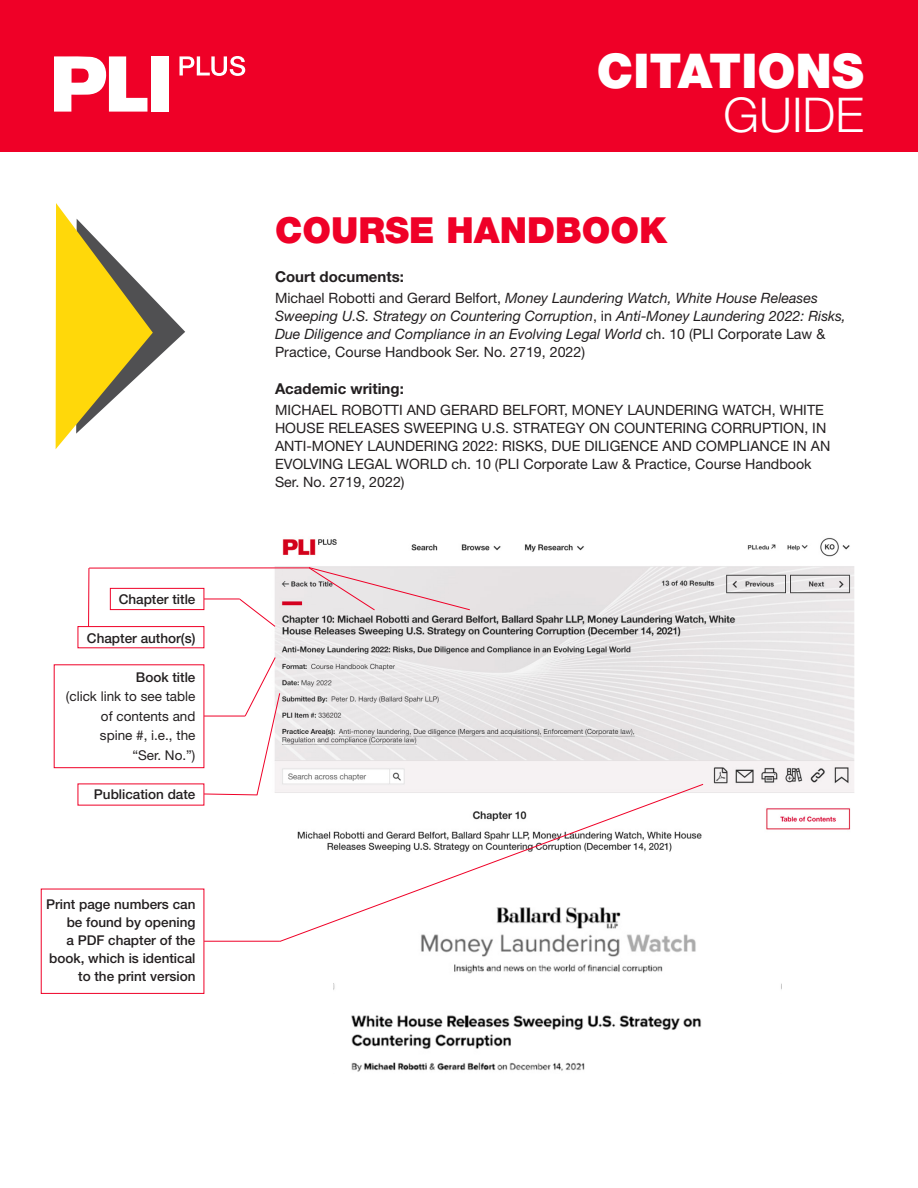
<style>
.page{position:relative;width:918px;height:1188px;background:#fff}
.page>*{position:absolute;margin:0;border:0;box-sizing:border-box;transform-origin:0 0}
.t1{font:900 48px "Helvetica Neue LT Std";color:#fff}
.t2{font:300 48px "Helvetica Neue LT Std";color:#fff}
.t3{font:900 36px "Helvetica Neue LT Std";color:#ef0027}
.t4{font:700 15px "Helvetica Neue LT Std";color:#231f20}
.t5{font:italic 14.25px/18px "Helvetica Neue LT Std";color:#231f20}
.t6{font:14.25px/18px "Helvetica Neue LT Std";color:#231f20}
.t7{font:500 13.5px "Helvetica Neue LT Std";color:#231f20}
.t8{font:13.5px/19.5px "Helvetica Neue LT Std";color:#231f20;text-align:right}
.s1{font-style:normal}
</style>
<div class="page">
<div style="left:0;top:0;width:918px;height:151px;background:#ef0027"></div>
<img style="left:254px;top:538px;width:600px;height:292px">
<img style="left:334px;top:942px;width:448px;height:130px">
<svg style="left:180px;top:56px;width:65px;height:20px"></svg>
<svg style="left:54px;top:56px;width:93px;height:56px"></svg>
<div style="left:151px;top:56px;width:17px;height:56px;background:#fff"></div>
<div style="left:110px;top:588px;width:94px;height:22px;border:1px solid #ef0027"></div>
<div style="left:78px;top:626px;width:126px;height:22px;border:1px solid #ef0027"></div>
<div style="left:54px;top:665px;width:150px;height:103px;border:1px solid #ef0027"></div>
<div style="left:41px;top:889px;width:163px;height:105px;border:1px solid #ef0027"></div>
<hr style="left:204px;top:599px;width:36px;height:1px;background:#ef0027">
<svg style="left:239px;top:599px;width:37px;height:28px"></svg>
<hr style="left:88px;top:568px;width:1px;height:58px;background:#ef0027">
<hr style="left:89px;top:568px;width:220px;height:1px;background:#ef0027">
<svg style="left:308px;top:567px;width:162px;height:43px;background:#e6dbde"></svg>
<svg style="left:204px;top:657px;width:76px;height:138px"></svg>
<hr style="left:204px;top:941px;width:76px;height:1px;background:#ef0027">
<svg style="left:279px;top:784px;width:425px;height:158px"></svg>
<svg style="left:56px;top:203px;width:129px;height:246px"></svg>
<p class="t7" style="left:119px;top:591px;width:78px">Chapter title</p>
<p class="t7" style="left:87px;top:630px;width:110px">Chapter author(s)</p>
<p class="t7" style="left:136px;top:669px;width:61px">Book title</p>
<p class="t8" style="left:66px;top:686px;width:131px">(click link to see table of contents and spine #, i.e., the<br>“Ser. No.”)</p>
<p class="t7" style="left:94px;top:786px;width:103px">Publication date</p>
<p class="t7" style="left:46px;top:896px;width:151px">Print page numbers can</p>
<p class="t7" style="left:67px;top:914px;width:130px">be found by opening</p>
<p class="t7" style="left:66px;top:932px;width:131px">a PDF chapter of the</p>
<p class="t7" style="left:49px;top:950px;width:148px">book, which is identical</p>
<p class="t7" style="left:78px;top:968px;width:119px">to the print version</p>
<p class="t1" style="left:597px;top:43px;width:269px">CITATIONS</p>
<p class="t2" style="left:724px;top:85px;width:142px">GUIDE</p>
<p class="t3" style="left:275px;top:208px;width:394px">COURSE HANDBOOK</p>
<p class="t4" style="left:275px;top:267px;width:130px">Court documents:</p>
<p class="t5" style="left:275px;top:288px;width:572px"><span class="s1">Michael Robotti and Gerard Belfort,</span> Money Laundering Watch, White House Releases Sweeping U.S. Strategy on Countering Corruption<span class="s1">, in</span> Anti-Money Laundering 2022: Risks, Due Diligence and Compliance in an Evolving Legal World <span class="s1">ch. 10 (PLI Corporate Law &amp; Practice, Course Handbook Ser. No. 2719, 2022)</span></p>
<p class="t4" style="left:275px;top:380px;width:130px">Academic writing:</p>
<p class="t6" style="left:275px;top:401px;width:557px">MICHAEL ROBOTTI AND GERARD BELFORT, MONEY LAUNDERING WATCH, WHITE HOUSE RELEASES SWEEPING U.S. STRATEGY ON COUNTERING CORRUPTION, IN ANTI-MONEY LAUNDERING 2022: RISKS, DUE DILIGENCE AND COMPLIANCE IN AN EVOLVING LEGAL WORLD ch. 10 (PLI Corporate Law &amp; Practice, Course Handbook Ser. No. 2719, 2022)</p>
</div>
